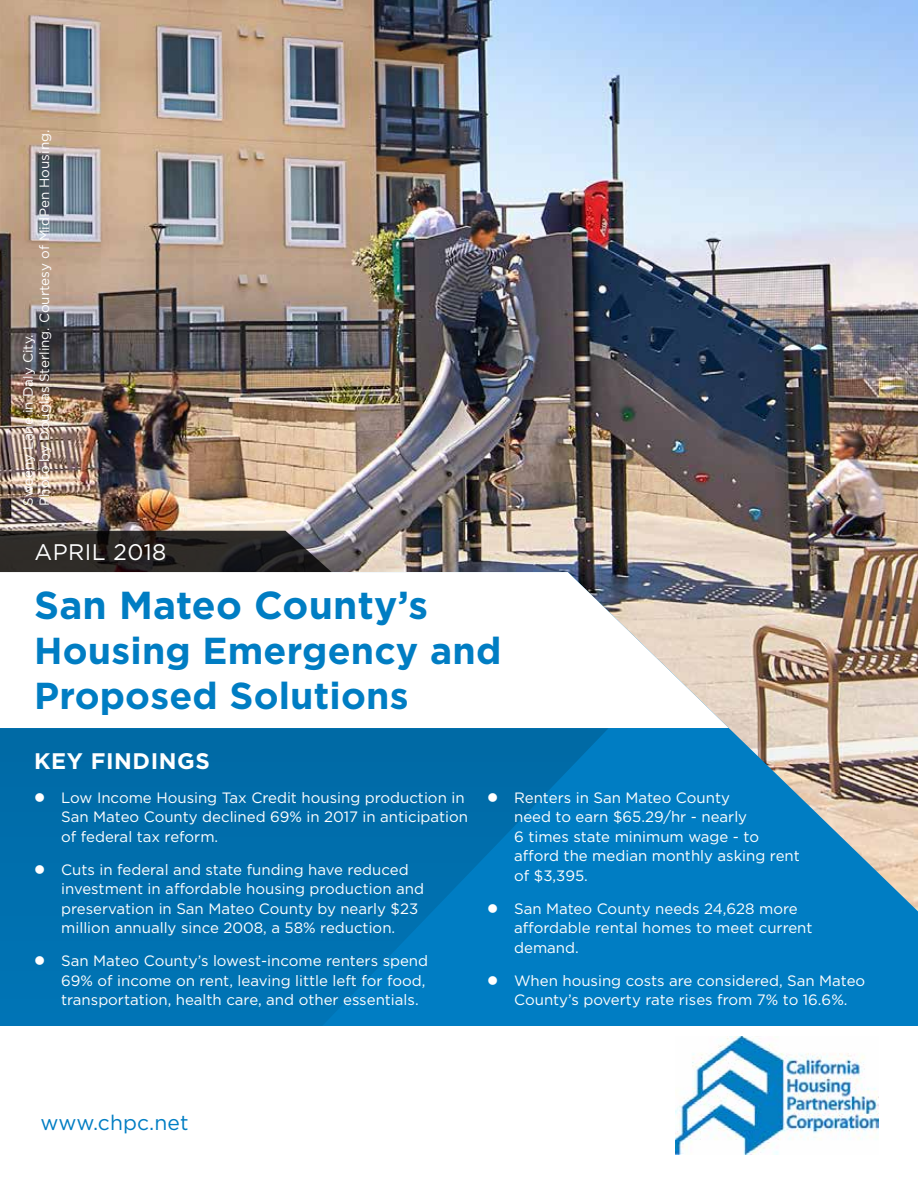
<style>
.page{position:relative;width:918px;height:1188px;background:#fff}
.page>*{position:absolute;margin:0;border:0;box-sizing:border-box;transform-origin:0 0}
.t1{font:700 39px "Gotham";letter-spacing:.005em;color:#007dc3}
.t2{font:700 37.5px/45px "Gotham";letter-spacing:.005em;color:#007dc3}
.t3{font:700 22.5px "Gotham";letter-spacing:.025em;color:#fff}
.t4{font:22.5px "Gotham";letter-spacing:.02em;color:#fff}
.t5{font:21px "Gotham";letter-spacing:.005em;color:#007dc3}
.t6{font:15px/19.5px "Gotham";color:#fff}
.t7{font:13.5px/16.2px "Gotham";color:#fff}
</style>
<div class="page">
<img style="left:0;top:0;width:918px;height:572px">
<img style="left:609px;top:572px;width:309px;height:454px">
<svg style="left:0;top:728px;width:609px;height:298px;background:#0071b1"></svg>
<img style="left:0;top:531px;width:454px;height:41px">
<svg style="left:0;top:572px;width:729px;height:156px"></svg>
<img style="left:675px;top:1036px;width:204px;height:119px">
<svg style="left:35px;top:793px;width:9px;height:8px"></svg>
<svg style="left:35px;top:865px;width:9px;height:8px"></svg>
<svg style="left:35px;top:956px;width:9px;height:9px"></svg>
<svg style="left:488px;top:793px;width:9px;height:8px"></svg>
<svg style="left:488px;top:904px;width:9px;height:8px"></svg>
<svg style="left:488px;top:976px;width:9px;height:8px"></svg>
<p class="t7" style="left:20px;top:506px;width:377px;rotate:-90deg">Sweeny Lane in Daly City.<br>Photo by Douglas Sterling. Courtesy of MidPen Housing.</p>
<h3 class="t4" style="left:34px;top:537px;width:134px">APRIL 2018</h3>
<h1 class="t1" style="left:34px;top:579px;width:395px">San Mateo County’s</h1>
<h2 class="t2" style="left:34px;top:628px;width:469px">Housing Emergency and<br>Proposed Solutions</h2>
<h3 class="t3" style="left:34px;top:746px;width:177px">KEY FINDINGS</h3>
<p class="t6" style="left:61px;top:787px;width:408px">Low Income Housing Tax Credit housing production in<br>San Mateo County declined 69% in 2017 in anticipation of federal tax reform.</p>
<p class="t6" style="left:61px;top:859px;width:364px">Cuts in federal and state funding have reduced investment in affordable housing production and preservation in San Mateo County by nearly $23 million annually since 2008, a 58% reduction.</p>
<p class="t6" style="left:61px;top:951px;width:369px">San Mateo County’s lowest-income renters spend<br>69% of income on rent, leaving little left for food, transportation, health care, and other essentials.</p>
<p class="t6" style="left:514px;top:787px;width:287px">Renters in San Mateo County<br>need to earn $65.29/hr - nearly<br>6 times state minimum wage - to afford the median monthly asking rent of $3,395.</p>
<p class="t6" style="left:514px;top:898px;width:300px">San Mateo County needs 24,628 more affordable rental homes to meet current demand.</p>
<p class="t6" style="left:514px;top:970px;width:353px">When housing costs are considered, San Mateo<br>County’s poverty rate rises from 7% to 16.6%.</p>
<h3 class="t5" style="left:40px;top:1109px;width:150px">www.chpc.net</h3>
</div>
